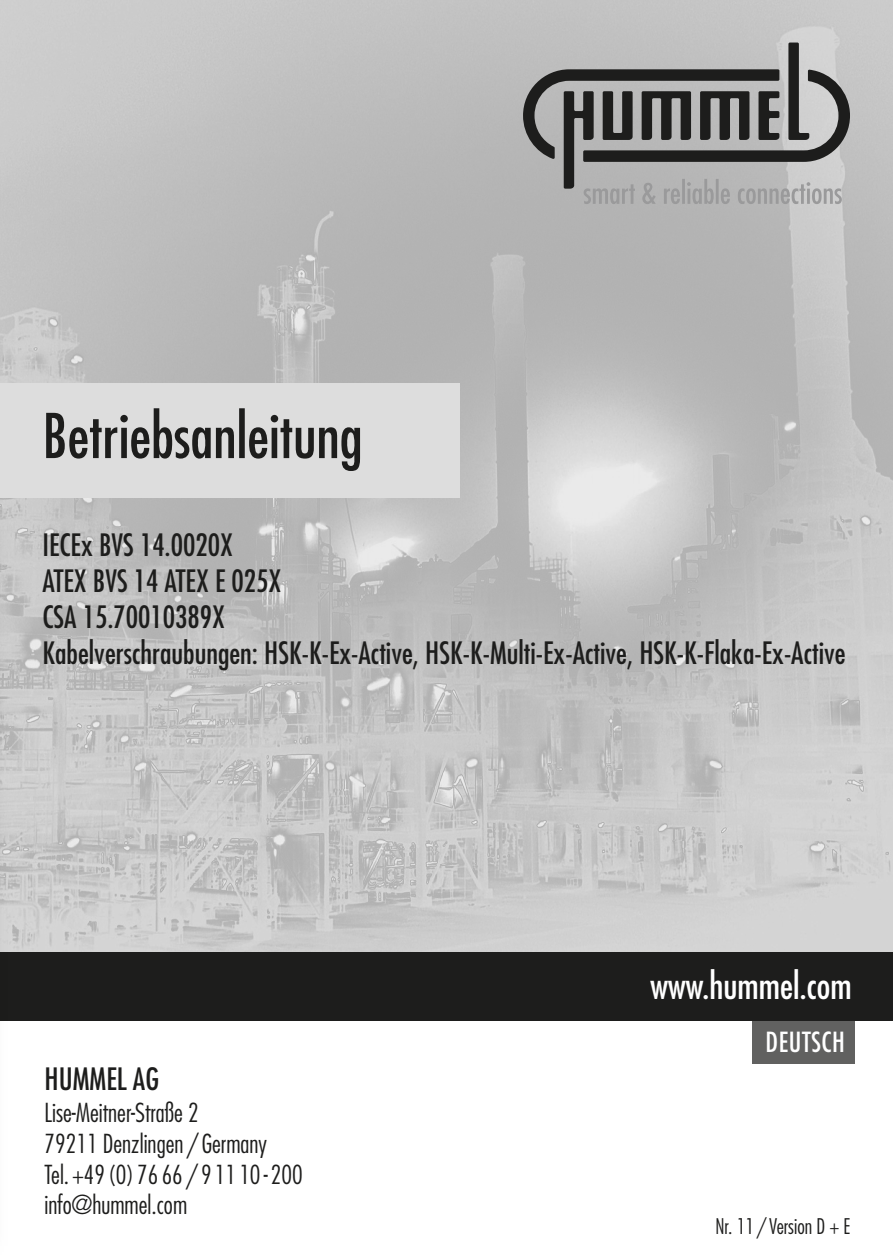
<style>
.page{position:relative;width:893px;height:1259px;background:#fff}
.page>*{position:absolute;margin:0;border:0;box-sizing:border-box;transform-origin:0 0}
.t1{font:condensed 60px "Futura Std";color:#1d1d1c}
.t2{font:condensed 36px "Futura Std";color:#fff}
.t3{font:condensed 30px "Futura Std";color:#1d1d1c}
.t4{font:condensed 27px "Futura Std";letter-spacing:.025em;color:#fff}
.t5{font:300 condensed 25.5px "Futura Std";color:#1d1d1c}
.t6{font:300 condensed 21px "Futura Std";color:#1d1d1c}
</style>
<div class="page">
<div style="left:753px;top:1020px;width:102px;height:43px;background:#616160"></div>
<img style="left:0;top:0;width:893px;height:952px">
<div style="left:0;top:383px;width:459px;height:114px;background:#ddd"></div>
<svg style="left:523px;top:43px;width:327px;height:146px;background:#878787"></svg>
<svg style="left:584px;top:179px;width:258px;height:25px;background:#afafb0"></svg>
<div style="left:0;top:952px;width:893px;height:68px;background:#1d1d1c"></div>
<img style="left:0;top:497px;width:13px;height:524px">
<p class="t1" style="left:42px;top:408px;width:322px">Betriebsanleitung</p>
<p class="t3" style="left:43px;top:531px;width:192px">IECEx BVS 14.0020X</p>
<p class="t3" style="left:43px;top:567px;width:240px">ATEX BVS 14 ATEX E 025X</p>
<p class="t3" style="left:43px;top:603px;width:184px">CSA 15.70010389X</p>
<p class="t3" style="left:43px;top:639px;width:805px">Kabelverschraubungen: HSK-K-Ex-Active, HSK-K-Multi-Ex-Active, HSK-K-Flaka-Ex-Active</p>
<p class="t2" style="left:651px;top:969px;width:203px">www.hummel.com</p>
<p class="t3" style="left:45px;top:1065px;width:116px">HUMMEL AG</p>
<p class="t5" style="left:45px;top:1102px;width:156px">Lise-Meitner-Straße 2</p>
<p class="t5" style="left:45px;top:1132px;width:224px">79211 Denzlingen / Germany</p>
<p class="t5" style="left:45px;top:1163px;width:260px">Tel. +49 (0) 76 66 / 9 11 10 - 200</p>
<p class="t5" style="left:45px;top:1194px;width:144px">info@hummel.com</p>
<p class="t4" style="left:765px;top:1029px;width:81px">DEUTSCH</p>
<p class="t6" style="left:715px;top:1217px;width:136px">Nr. 11 / Version D + E</p>
</div>
